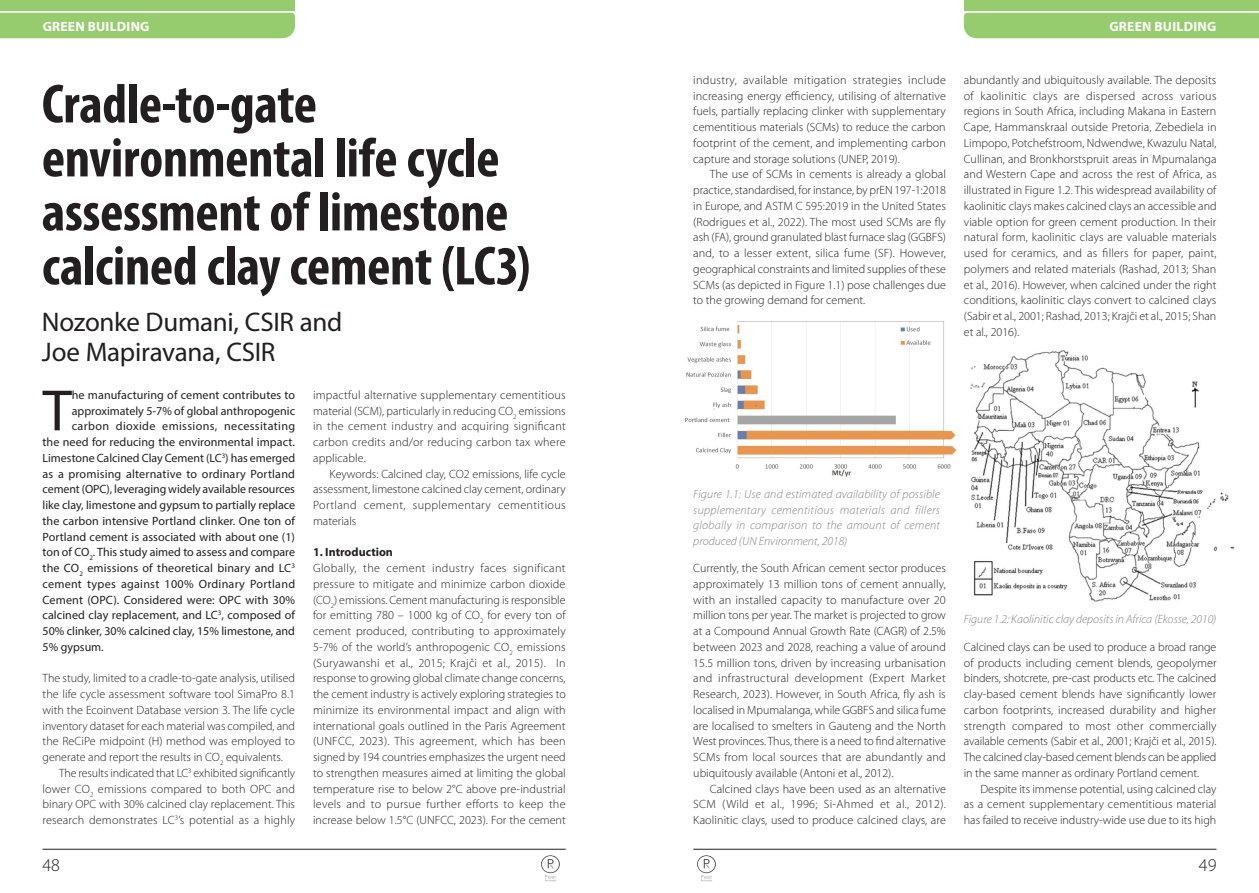
<style>
.page{position:relative;width:1259px;height:893px;background:#fff}
.page>*{position:absolute;margin:0;border:0;box-sizing:border-box;transform-origin:0 0}
.Ed__First_para_Drop_cap{font:58.8px "Myriad Pro";color:#231f20}
.Ed__Main_Heading{font:700 condensed 55.5px/54px "Myriad Pro";letter-spacing:-.005em;color:#231f20}
.Standfirst___Subhead{font:27px/30px "Myriad Pro";letter-spacing:-.01em;color:#231f20}
.t1{font:300 18px "Myriad Pro";color:#231f20}
.t2{font:700 13.5px "Myriad Pro";letter-spacing:.02em;color:#fff}
.Ed__Body_Copy_No_Indent{font:300 12px/15.8px "Myriad Pro";color:#231f20;text-align:justify}
.Ed__Body_Copy{font:300 12px/15.8px "Myriad Pro";letter-spacing:.005em;color:#231f20;text-align:justify}
.Ed__First_para_Drop_cap-2{font:12px "Myriad Pro";letter-spacing:.005em;color:#231f20}
.Captions{font:italic 300 12px/15.8px "Myriad Pro";color:#808285;text-align:justify}
.Ed__First_para_Drop_cap-3{font:12px "Myriad Pro";letter-spacing:.03em;color:#231f20}
.Crosshead{font:700 12px "Myriad Pro";color:#231f20}
</style>
<div class="page">
<img style="left:685px;top:321px;width:272px;height:156px">
<img style="left:970px;top:350px;width:264px;height:252px">
<img style="left:541px;top:855px;width:19px;height:27px">
<img style="left:697px;top:855px;width:19px;height:27px">
<div style="left:964px;top:0;width:295px;height:11px;background:#96cc6e"></div>
<div style="left:964px;top:13px;width:295px;height:25px;background:#96cc6e"></div>
<div style="left:0;top:0;width:295px;height:11px;background:#96cc6e"></div>
<div style="left:0;top:13px;width:295px;height:25px;background:#96cc6e"></div>
<hr style="left:43px;top:849px;width:523px;height:1px;background:#231f20">
<hr style="left:693px;top:849px;width:523px;height:1px;background:#231f20">
<p class="t2" style="left:43px;top:18px;width:108px">GREEN BUILDING</p>
<p class="t2" style="left:1109px;top:18px;width:108px">GREEN BUILDING</p>
<p class="Ed__Main_Heading" style="left:42px;top:76px;width:490px">Cradle-to-gate environmental life cycle assessment of limestone calcined clay cement (LC3)</p>
<p class="Standfirst___Subhead" style="left:42px;top:306px;width:302px">Nozonke Dumani, CSIR and<br>Joe Mapiravana, CSIR</p>
<p class="Ed__First_para_Drop_cap" style="left:43px;top:374px;width:31px">T</p>
<p class="Ed__First_para_Drop_cap-2" style="left:72px;top:387px;width:225px">he manufacturing of cement contributes to</p>
<p class="Ed__Body_Copy" style="left:313px;top:387px;width:254px">impactful alternative supplementary cementitious material (SCM), particularly in reducing CO<sub>2</sub> emissions in the cement industry and acquiring significant carbon credits and/or reducing carbon tax where applicable.</p>
<p class="Ed__Body_Copy" style="left:313px;top:466px;width:254px;text-indent:16px">Keywords: Calcined clay, CO2 emissions, life cycle assessment, limestone calcined clay cement, ordinary Portland cement, supplementary cementitious materials</p>
<p class="Crosshead" style="left:313px;top:544px;width:81px">1. Introduction</p>
<p class="Ed__Body_Copy_No_Indent" style="left:313px;top:560px;width:254px">Globally, the cement industry faces significant pressure to mitigate and minimize carbon dioxide (CO<sub>2</sub>) emissions. Cement manufacturing is responsible for emitting 780 – 1000 kg of CO<sub>2</sub> for every ton of cement produced, contributing to approximately 5-7% of the world’s anthropogenic CO<sub>2</sub> emissions (Suryawanshi et al., 2015; Krajči et al., 2015). In response to growing global climate change concerns, the cement industry is actively exploring strategies to minimize its environmental impact and align with international goals outlined in the Paris Agreement (UNFCC, 2023). This agreement, which has been signed by 194 countries emphasizes the urgent need to strengthen measures aimed at limiting the global temperature rise to below 2°C above pre-industrial levels and to pursue further efforts to keep the increase below 1.5°C (UNFCC, 2023). For the cement</p>
<p class="Ed__First_para_Drop_cap-2" style="left:72px;top:403px;width:225px">approximately 5-7% of global anthropogenic</p>
<p class="Ed__First_para_Drop_cap-3" style="left:72px;top:419px;width:225px">carbon dioxide emissions, necessitating</p>
<p class="Ed__First_para_Drop_cap-2" style="left:43px;top:435px;width:254px">the need for reducing the environmental impact.</p>
<p class="Ed__First_para_Drop_cap-2" style="left:43px;top:450px;width:254px">Limestone Calcined Clay Cement (LC<sup>3</sup>) has emerged</p>
<p class="Ed__First_para_Drop_cap-2" style="left:43px;top:466px;width:254px">as a promising alternative to ordinary Portland</p>
<p class="Ed__First_para_Drop_cap-2" style="left:43px;top:482px;width:254px">cement (OPC), leveraging widely available resources</p>
<p class="Ed__First_para_Drop_cap-2" style="left:43px;top:498px;width:254px">like clay, limestone and gypsum to partially replace</p>
<p class="Ed__First_para_Drop_cap-2" style="left:43px;top:513px;width:254px">the carbon intensive Portland clinker. One ton of</p>
<p class="Ed__First_para_Drop_cap-2" style="left:43px;top:529px;width:254px">Portland cement is associated with about one (1)</p>
<p class="Ed__First_para_Drop_cap-2" style="left:43px;top:545px;width:254px">ton of CO<sub>2</sub>. This study aimed to assess and compare</p>
<p class="Ed__First_para_Drop_cap-2" style="left:43px;top:561px;width:254px">the CO<sub>2</sub> emissions of theoretical binary and LC<sup>3</sup></p>
<p class="Ed__First_para_Drop_cap-2" style="left:43px;top:576px;width:254px">cement types against 100% Ordinary Portland</p>
<p class="Ed__First_para_Drop_cap-2" style="left:43px;top:592px;width:254px">Cement (OPC). Considered were: OPC with 30%</p>
<p class="Ed__First_para_Drop_cap-2" style="left:43px;top:608px;width:254px">calcined clay replacement, and LC<sup>3</sup>, composed of</p>
<p class="Ed__First_para_Drop_cap-2" style="left:43px;top:624px;width:254px">50% clinker, 30% calcined clay, 15% limestone, and</p>
<p class="Ed__First_para_Drop_cap-2" style="left:43px;top:639px;width:63px">5% gypsum.</p>
<p class="Ed__Body_Copy_No_Indent" style="left:43px;top:671px;width:254px">The study, limited to a cradle-to-gate analysis, utilised the life cycle assessment software tool SimaPro 8.1 with the Ecoinvent Database version 3. The life cycle inventory dataset for each material was compiled, and the ReCiPe midpoint (H) method was employed to generate and report the results in CO<sub>2</sub> equivalents.</p>
<p class="Ed__Body_Copy" style="left:43px;top:765px;width:254px;text-indent:16px">The results indicated that LC<sup>3</sup> exhibited significantly lower CO<sub>2</sub> emissions compared to both OPC and binary OPC with 30% calcined clay replacement. This research demonstrates LC<sup>3</sup>’s potential as a highly</p>
<p class="Ed__Body_Copy_No_Indent" style="left:693px;top:72px;width:254px">industry, available mitigation strategies include increasing energy efficiency, utilising of alternative fuels, partially replacing clinker with supplementary cementitious materials (SCMs) to reduce the carbon footprint of the cement, and implementing carbon capture and storage solutions (UNEP, 2019).</p>
<p class="Ed__Body_Copy" style="left:693px;top:167px;width:254px;text-indent:16px">The use of SCMs in cements is already a global practice, standardised, for instance, by prEN 197-1:2018 in Europe, and ASTM C 595:2019 in the United States (Rodrigues et al., 2022). The most used SCMs are fly ash (FA), ground granulated blast furnace slag (GGBFS) and, to a lesser extent, silica fume (SF). However, geographical constraints and limited supplies of these SCMs (as depicted in Figure 1.1) pose challenges due to the growing demand for cement.</p>
<p class="Ed__Body_Copy" style="left:964px;top:72px;width:254px">abundantly and ubiquitously available. The deposits of kaolinitic clays are dispersed across various regions in South Africa, including Makana in Eastern Cape, Hammanskraal outside Pretoria, Zebediela in Limpopo, Potchefstroom, Ndwendwe, Kwazulu Natal, Cullinan, and Bronkhorstspruit areas in Mpumalanga and Western Cape and across the rest of Africa, as illustrated in Figure 1.2. This widespread availability of kaolinitic clays makes calcined clays an accessible and viable option for green cement production. In their natural form, kaolinitic clays are valuable materials used for ceramics, and as fillers for paper, paint, polymers and related materials (Rashad, 2013; Shan et al., 2016). However, when calcined under the right conditions, kaolinitic clays convert to calcined clays (Sabir et al., 2001; Rashad, 2013; Krajči et al., 2015; Shan et al., 2016).</p>
<p class="Captions" style="left:693px;top:486px;width:248px">Figure 1.1: Use and estimated availability of possible supplementary cementitious materials and fillers globally in comparison to the amount of cement produced (UN Environment, 2018)</p>
<p class="Ed__Body_Copy_No_Indent" style="left:693px;top:560px;width:254px">Currently, the South African cement sector produces approximately 13 million tons of cement annually, with an installed capacity to manufacture over 20 million tons per year. The market is projected to grow at a Compound Annual Growth Rate (CAGR) of 2.5% between 2023 and 2028, reaching a value of around 15.5 million tons, driven by increasing urbanisation and infrastructural development (Expert Market Research, 2023). However, in South Africa, fly ash is localised in Mpumalanga, while GGBFS and silica fume are localised to smelters in Gauteng and the North West provinces. Thus, there is a need to find alternative SCMs from local sources that are abundantly and ubiquitously available (Antoni et al., 2012).</p>
<p class="Ed__Body_Copy" style="left:693px;top:781px;width:254px;text-indent:16px">Calcined clays have been used as an alternative SCM (Wild et al., 1996; Si-Ahmed et al., 2012).<br>Kaolinitic clays, used to produce calcined clays, are</p>
<p class="Captions" style="left:964px;top:611px;width:254px">Figure 1.2: Kaolinitic clay deposits in Africa (Ekosse, 2010)</p>
<p class="Ed__Body_Copy_No_Indent" style="left:964px;top:639px;width:254px">Calcined clays can be used to produce a broad range of products including cement blends, geopolymer binders, shotcrete, pre-cast products etc. The calcined clay-based cement blends have significantly lower carbon footprints, increased durability and higher strength compared to most other commercially available cements (Sabir et al., 2001; Krajči et al., 2015).<br>The calcined clay-based cement blends can be applied in the same manner as ordinary Portland cement.</p>
<p class="Ed__Body_Copy" style="left:964px;top:781px;width:254px;text-indent:16px">Despite its immense potential, using calcined clay as a cement supplementary cementitious material has failed to receive industry-wide use due to its high</p>
<h3 class="t1" style="left:43px;top:855px;width:19px">48</h3>
<h3 class="t1" style="left:1198px;top:855px;width:19px">49</h3>
</div>
